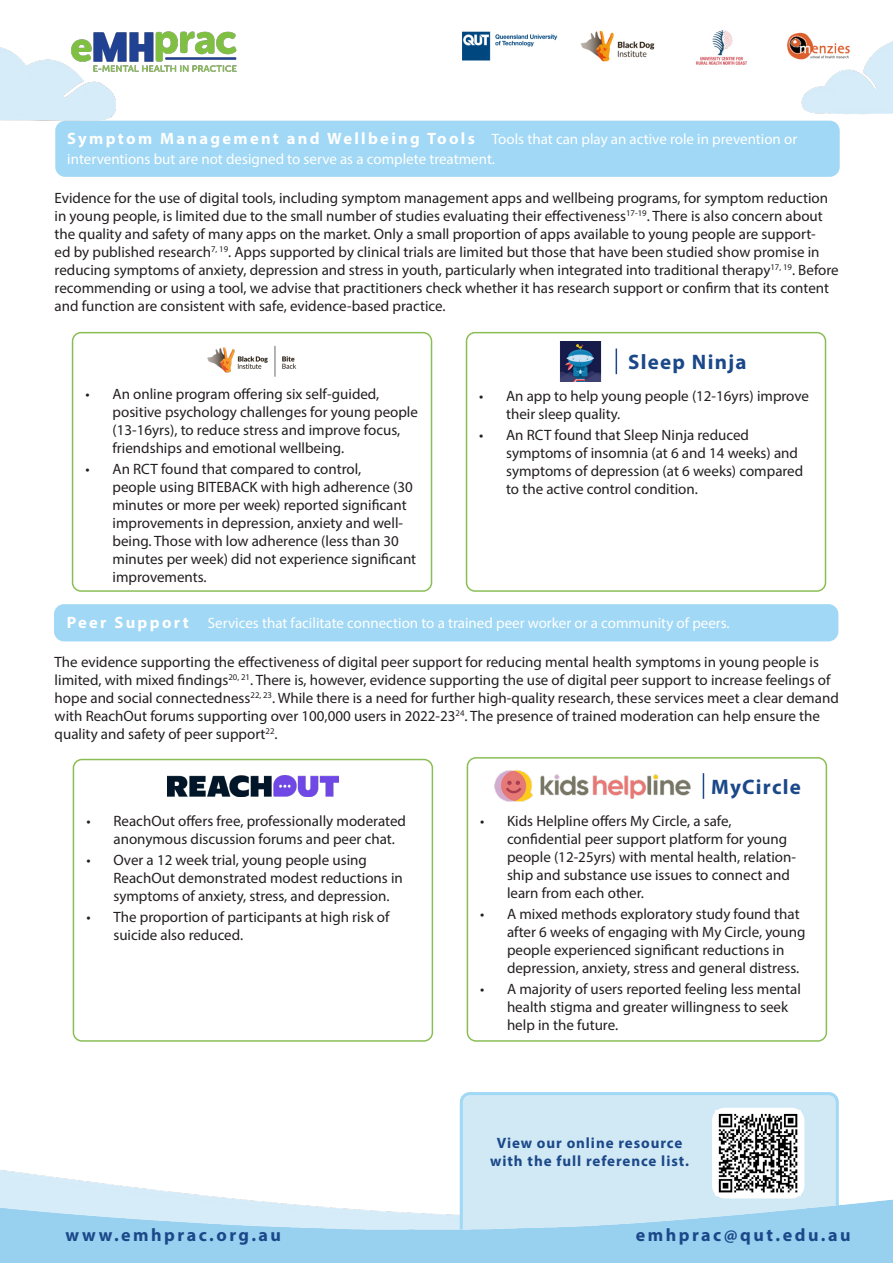
<style>
.page{position:relative;width:893px;height:1263px;background:#fff}
.page>*{position:absolute;margin:0;border:0;box-sizing:border-box;transform-origin:0 0}
.t1{font:700 21px "Myriad Pro";letter-spacing:.06em;color:#1b4889}
.t2{font:700 18px "Myriad Pro";letter-spacing:.14em;color:#1b4889}
.t3{font:700 16.5px "Myriad Pro";letter-spacing:.14em;color:#fff}
.t4{font:15px/18px "Myriad Pro";color:#231f20}
.t5{font:15px "Myriad Pro";color:#fff}
.t6{font:700 15px "Myriad Pro";letter-spacing:.06em;color:#1b4889}
</style>
<div class="page">
<img style="left:0;top:120px;width:893px;height:1143px">
<img style="left:164px;top:31px;width:73px;height:41px">
<img style="left:463px;top:30px;width:274px;height:35px">
<img style="left:737px;top:32px;width:156px;height:117px">
<img style="left:0;top:31px;width:164px;height:128px">
<div style="left:72px;top:332px;width:360px;height:260px;border:2px solid #8abe55;border-radius:9px"></div>
<div style="left:466px;top:332px;width:360px;height:260px;border:2px solid #8abe55;border-radius:9px"></div>
<div style="left:56px;top:606px;width:781px;height:34px;background:#a0d8f5;border-radius:9px"></div>
<div style="left:54px;top:604px;width:784px;height:37px;border:3px solid #a0d8f5;border-radius:9px"></div>
<div style="left:73px;top:759px;width:360px;height:283px;border:2px solid #8abe55;border-radius:9px"></div>
<div style="left:467px;top:757px;width:360px;height:285px;border:2px solid #8abe55;border-radius:9px"></div>
<img style="left:167px;top:775px;width:172px;height:22px">
<img style="left:491px;top:766px;width:204px;height:40px">
<div style="left:57px;top:122px;width:781px;height:53px;background:#a0d8f5;border-radius:9px"></div>
<div style="left:55px;top:121px;width:785px;height:56px;border:3px solid #a0d8f5;border-radius:9px"></div>
<img style="left:716px;top:1110px;width:85px;height:85px">
<img style="left:203px;top:341px;width:99px;height:41px">
<img style="left:544px;top:341px;width:73px;height:41px">
<svg style="left:703px;top:773px;width:1px;height:26px"></svg>
<svg style="left:616px;top:348px;width:1px;height:26px"></svg>
<p class="t3" style="left:67px;top:128px;width:409px">Symptom Management and Wellbeing Tools</p>
<p class="t5" style="left:492px;top:129px;width:307px">Tools that can play an active role in prevention or</p>
<p class="t5" style="left:67px;top:150px;width:429px">interventions but are not designed to serve as a complete treatment.</p>
<p class="t4" style="left:55px;top:189px;width:786px">Evidence for the use of digital tools, including symptom management apps and wellbeing programs, for symptom reduction in young people, is limited due to the small number of studies evaluating their effectiveness<sup>17-19</sup>. There is also concern about the quality and safety of many apps on the market. Only a small proportion of apps available to young people are support-<br>ed by published research<sup>7,</sup> <sup>19</sup>. Apps supported by clinical trials are limited but those that have been studied show promise in reducing symptoms of anxiety, depression and stress in youth, particularly when integrated into traditional therapy<sup>17,</sup> <sup>19</sup>. Before recommending or using a tool, we advise that practitioners check whether it has research support or confirm that its content and function are consistent with safe, evidence-based practice.</p>
<p class="t4" style="left:113px;top:385px;width:307px;text-indent:-27px">• An online program offering six self-guided, positive psychology challenges for young people (13-16yrs), to reduce stress and improve focus, friendships and emotional wellbeing.</p>
<p class="t4" style="left:113px;top:460px;width:305px;text-indent:-27px">• An RCT found that compared to control,<br>people using BITEBACK with high adherence (30 minutes or more per week) reported significant improvements in depression, anxiety and well&shy;being. Those with low adherence (less than 30 minutes per week) did not experience significant improvements.</p>
<p class="t1" style="left:628px;top:348px;width:120px">Sleep Ninja</p>
<p class="t4" style="left:506px;top:387px;width:304px;text-indent:-27px">• An app to help young people (12-16yrs) improve their sleep quality.</p>
<p class="t4" style="left:506px;top:426px;width:299px;text-indent:-27px">• An RCT found that Sleep Ninja reduced symptoms of insomnia (at 6 and 14 weeks) and symptoms of depression (at 6 weeks) compared to the active control condition.</p>
<p class="t3" style="left:67px;top:611px;width:124px">Peer Support</p>
<p class="t5" style="left:208px;top:613px;width:523px">Services that facilitate connection to a trained peer worker or a community of peers.</p>
<p class="t4" style="left:55px;top:653px;width:786px">The evidence supporting the effectiveness of digital peer support for reducing mental health symptoms in young people is limited, with mixed findings<sup>20,</sup> <sup>21</sup>. There is, however, evidence supporting the use of digital peer support to increase feelings of hope and social connectedness<sup>22,</sup> <sup>23</sup>. While there is a need for further high-quality research, these services meet a clear demand with ReachOut forums supporting over 100,000 users in 2022-23<sup>24</sup>. The presence of trained moderation can help ensure the quality and safety of peer support<sup>22</sup>.</p>
<p class="t4" style="left:113px;top:812px;width:294px;text-indent:-27px">• ReachOut offers free, professionally moderated anonymous discussion forums and peer chat.</p>
<p class="t4" style="left:113px;top:851px;width:291px;text-indent:-27px">• Over a 12 week trial, young people using<br>ReachOut demonstrated modest reductions in symptoms of anxiety, stress, and depression.</p>
<p class="t4" style="left:113px;top:908px;width:278px;text-indent:-27px">• The proportion of participants at high risk of suicide also reduced.</p>
<p class="t1" style="left:711px;top:773px;width:91px">MyCircle</p>
<p class="t4" style="left:507px;top:812px;width:291px;text-indent:-27px">• Kids Helpline offers My Circle, a safe, confidential peer support platform for young people (12-25yrs) with mental health, relation&shy;ship and substance use issues to connect and learn from each other.</p>
<p class="t4" style="left:507px;top:905px;width:300px;text-indent:-27px">• A mixed methods exploratory study found that after 6 weeks of engaging with My Circle, young people experienced significant reductions in depression, anxiety, stress and general distress.</p>
<p class="t4" style="left:507px;top:980px;width:295px;text-indent:-27px">• A majority of users reported feeling less mental health stigma and greater willingness to seek help in the future.</p>
<p class="t6" style="left:497px;top:1133px;width:187px">View our online resource</p>
<p class="t6" style="left:490px;top:1151px;width:200px">with the full reference list.</p>
<p class="t2" style="left:66px;top:1223px;width:217px">www.emhprac.org.au</p>
<p class="t2" style="left:636px;top:1223px;width:216px">emhprac@qut.edu.au</p>
</div>
